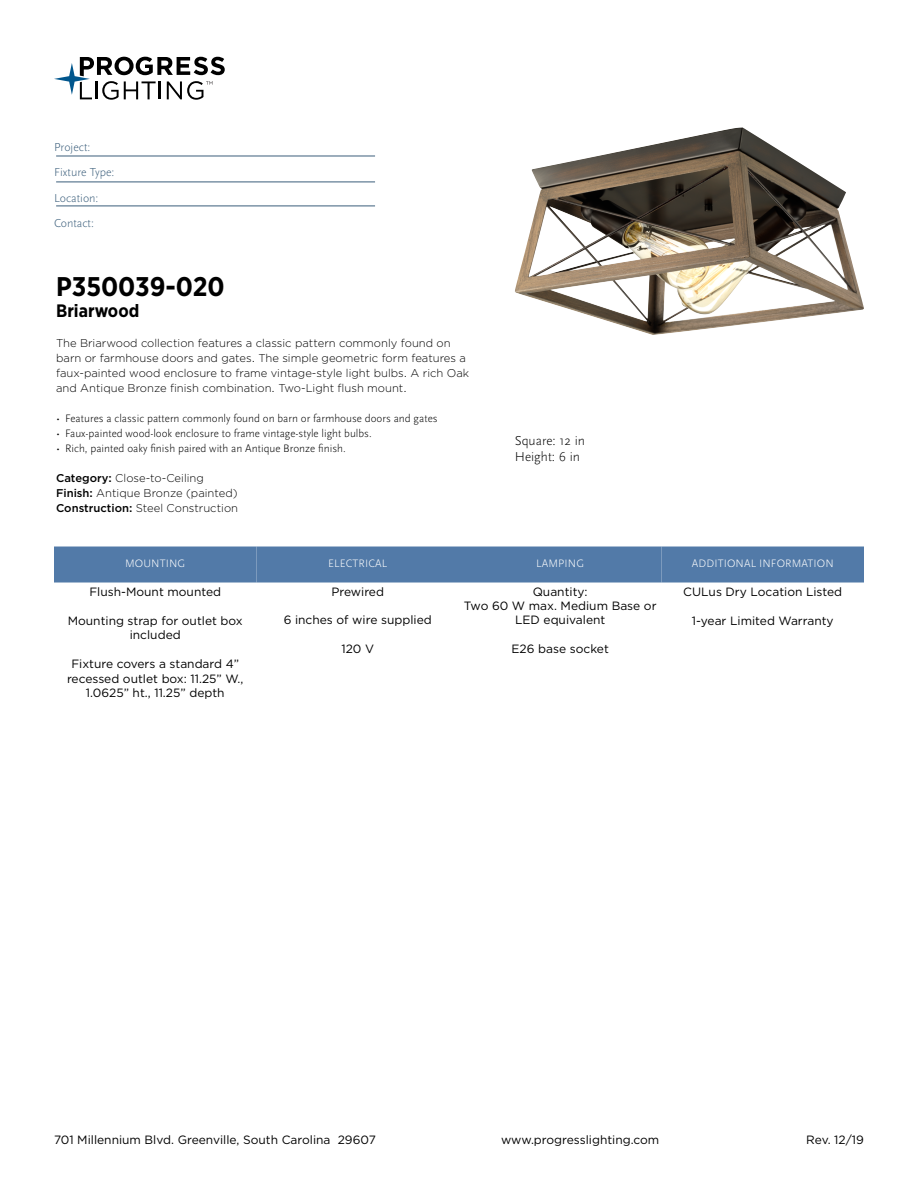
<style>
.page{position:relative;width:918px;height:1188px;background:#fff}
.page>*{position:absolute;margin:0;border:0;box-sizing:border-box;transform-origin:0 0}
.t1{font:700 27px "Gotham Narrow";letter-spacing:-.005em;color:#000}
.t2{font:700 18px "Gotham Narrow";color:#000}
.t3{font:300 13.5px/16.2px "Scala Sans Pro";color:#000}
.t4{font:12px/14.4px "Gotham";color:#000;text-align:center}
.t5{font:300 12px/25.5px "Scala Sans Pro";color:#3b5e7b}
.t6{font:300 11.25px/15px "Gotham";color:#000}
.t7{font:300 11.25px "Scala Sans Pro";color:#000}
.t8{font:300 11.25px "Scala Sans Pro";letter-spacing:.01em;color:#fff}
.s1{font-weight:500}
</style>
<div class="page">
<svg style="left:54px;top:57px;width:171px;height:43px"></svg>
<hr style="left:56px;top:156px;width:319px;height:1px;background:#3b5e7b">
<hr style="left:56px;top:182px;width:319px;height:1px;background:#3b5e7b">
<hr style="left:56px;top:206px;width:319px;height:1px;background:#3b5e7b">
<img style="left:515px;top:128px;width:349px;height:207px">
<div style="left:54px;top:547px;width:202px;height:36px;background:#527aa8"></div>
<div style="left:256px;top:547px;width:203px;height:36px;background:#527aa8"></div>
<div style="left:459px;top:547px;width:203px;height:36px;background:#527aa8"></div>
<div style="left:662px;top:547px;width:202px;height:36px;background:#527aa8"></div>
<p class="t5" style="left:54px;top:134px;width:62px">Project:<br>Fixture Type:<br>Location:<br>Contact:</p>
<h1 class="t1" style="left:56px;top:270px;width:170px">P350039-020</h1>
<h2 class="t2" style="left:56px;top:300px;width:85px">Briarwood</h2>
<p class="t6" style="left:56px;top:336px;width:415px">The Briarwood collection features a classic pattern commonly found on barn or farmhouse doors and gates. The simple geometric form features a faux-painted wood enclosure to frame vintage-style light bulbs. A rich Oak and Antique Bronze finish combination. Two-Light flush mount.</p>
<p class="t7" style="left:56px;top:412px;width:383px">• Features a classic pattern commonly found on barn or farmhouse doors and gates</p>
<p class="t7" style="left:56px;top:427px;width:317px">• Faux-painted wood-look enclosure to frame vintage-style light bulbs.</p>
<p class="t7" style="left:56px;top:442px;width:291px">• Rich, painted oaky finish paired with an Antique Bronze finish.</p>
<p class="t6" style="left:56px;top:471px;width:183px"><span class="s1">Category:</span> Close-to-Ceiling<br><span class="s1">Finish:</span> Antique Bronze (painted)<br><span class="s1">Construction:</span> Steel Construction</p>
<p class="t3" style="left:515px;top:432px;width:72px">Square: 12 in<br>Height: 6 in</p>
<p class="t8" style="left:125px;top:557px;width:62px">MOUNTING</p>
<p class="t4" style="left:89px;top:584px;width:133px">Flush-Mount mounted</p>
<p class="t4" style="left:68px;top:613px;width:177px">Mounting strap for outlet box included</p>
<p class="t4" style="left:67px;top:656px;width:178px">Fixture covers a standard 4” recessed outlet box: 11.25” W.,<br>1.0625” ht., 11.25” depth</p>
<p class="t8" style="left:328px;top:557px;width:61px">ELECTRICAL</p>
<p class="t4" style="left:331px;top:584px;width:54px">Prewired</p>
<p class="t4" style="left:284px;top:613px;width:150px">6 inches of wire supplied</p>
<p class="t4" style="left:341px;top:641px;width:34px">120 V</p>
<p class="t8" style="left:536px;top:557px;width:49px">LAMPING</p>
<p class="t4" style="left:464px;top:584px;width:194px">Quantity:<br>Two 60 W max. Medium Base or<br>LED equivalent</p>
<p class="t4" style="left:512px;top:641px;width:99px">E26 base socket</p>
<p class="t8" style="left:692px;top:557px;width:143px">ADDITIONAL INFORMATION</p>
<p class="t4" style="left:683px;top:584px;width:161px">CULus Dry Location Listed</p>
<p class="t4" style="left:692px;top:613px;width:143px">1-year Limited Warranty</p>
<p class="t4" style="left:54px;top:1132px;width:323px">701 Millennium Blvd. Greenville, South Carolina 29607</p>
<p class="t4" style="left:501px;top:1132px;width:160px">www.progresslighting.com</p>
<p class="t4" style="left:806px;top:1132px;width:59px">Rev. 12/19</p>
</div>
